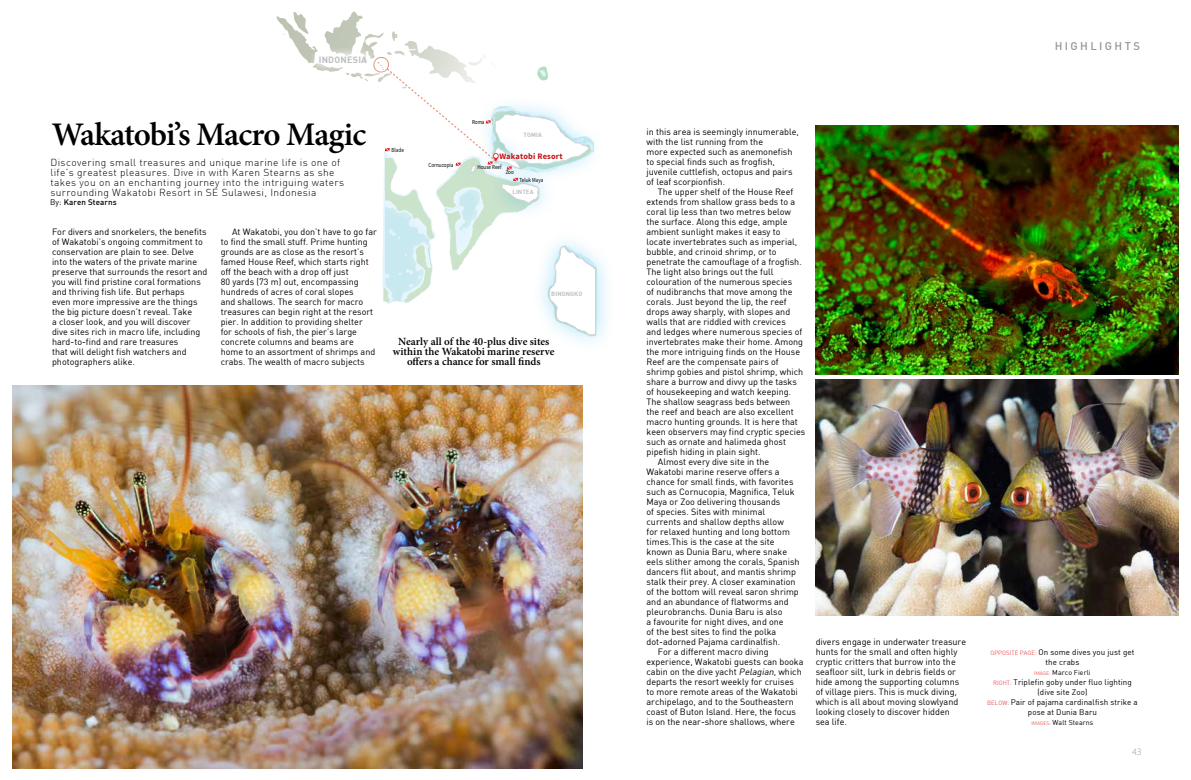
<style>
.page{position:relative;width:1191px;height:780px;background:#fff}
.page>*{position:absolute;margin:0;border:0;box-sizing:border-box;transform-origin:0 0}
.t1{font:600 33px "Minion Pro";letter-spacing:-.03em;color:#000}
.t2{font:600 11px/10px "Minion Pro";color:#000;text-align:center}
.t3{font:500 11px "DIN";letter-spacing:.21em;color:#939598}
.t4{font:300 10px/10px "DIN";letter-spacing:.035em;color:#000}
.t5{font:300 10px "Source Sans Pro";color:#939598}
.t6{font:9px/10px "DIN";color:#000}
.t7{font:700 9px "DIN";letter-spacing:.025em;color:#bcbec0}
.t8{font:700 8.4px "Source Sans Pro";letter-spacing:.02em;color:#c4161c}
.t9{font:8px/10px "DIN";letter-spacing:.01em;color:#000;text-align:center}
.t10{font:500 8px "DIN";letter-spacing:.01em;color:#000}
.t11{font:7px "DIN";letter-spacing:.01em;color:#000}
.t12{font:6.1px "Source Sans Pro";color:#000;scale:.83 1}
.t13{font:700 6px "DIN";letter-spacing:.025em;color:#bcbec0}
.s1{font-weight:400}
.s2{font-style:italic}
.s3{font-weight:300;font-size:6px;color:#e71c24}
.s4{font-weight:300;font-size:5px;color:#e71c24}
</style>
<div class="page">
<img style="left:13px;top:385px;width:569px;height:383px">
<img style="left:815px;top:125px;width:363px;height:249px">
<img style="left:815px;top:379px;width:363px;height:236px">
<div style="left:530px;top:228px;width:86px;height:126px;background:#00aeef;opacity:.35"></div>
<svg style="left:276px;top:12px;width:321px;height:324px"></svg>
<p class="t7" style="left:319px;top:54px;width:50px">INDONESIA</p>
<h1 class="t1" style="left:52px;top:111px;width:316px">Wakatobi’s Macro Magic</h1>
<p class="t4" style="left:51px;top:157px;width:295px">Discovering small treasures and unique marine life is one of life’s greatest pleasures. Dive in with Karen Stearns as she takes you on an enchanting journey into the intriguing waters surrounding Wakatobi Resort in SE Sulawesi, Indonesia</p>
<p class="t10" style="left:50px;top:196px;width:68px"><span class="s1">By:</span> Karen Stearns</p>
<p class="t6" style="left:52px;top:227px;width:157px">For divers and snorkelers, the benefits of Wakatobi’s ongoing commitment to conservation are plain to see. Delve into the waters of the private marine preserve that surrounds the resort and you will find pristine coral formations and thriving fish life. But perhaps<br>even more impressive are the things the big picture doesn’t reveal. Take<br>a closer look, and you will discover dive sites rich in macro life, including hard-to-find and rare treasures<br>that will delight fish watchers and photographers alike.</p>
<p class="t6" style="left:221px;top:227px;width:158px;text-indent:11px">At Wakatobi, you don’t have to go far to find the small stuff. Prime hunting grounds are as close as the resort’s famed House Reef, which starts right off the beach with a drop off just<br>80 yards (73 m) out, encompassing hundreds of acres of coral slopes<br>and shallows. The search for macro treasures can begin right at the resort pier. In addition to providing shelter<br>for schools of fish, the pier’s large concrete columns and beams are home to an assortment of shrimps and crabs. The wealth of macro subjects</p>
<p class="t12" style="left:391px;top:146px;width:16px">Blade</p>
<p class="t12" style="left:428px;top:161px;width:31px">Cornucopia</p>
<p class="t12" style="left:472px;top:118px;width:17px">Roma</p>
<p class="t13" style="left:523px;top:131px;width:20px">TOMIA</p>
<p class="t8" style="left:499px;top:151px;width:65px">Wakatobi Resort</p>
<p class="t12" style="left:477px;top:163px;width:31px">House Reef</p>
<p class="t12" style="left:506px;top:169px;width:11px">Zoo</p>
<p class="t12" style="left:519px;top:176px;width:30px">Teluk Maya</p>
<p class="t13" style="left:512px;top:187px;width:23px">LINTEA</p>
<p class="t13" style="left:551px;top:290px;width:32px">BINONGKO</p>
<p class="t2" style="left:393px;top:336px;width:163px">Nearly all of the 40-plus dive sites within the Wakatobi marine reserve offers a chance for small finds</p>
<p class="t3" style="left:1054px;top:39px;width:87px">HIGHLIGHTS</p>
<p class="t6" style="left:646px;top:127px;width:154px">in this area is seemingly innumerable, with the list running from the<br>more expected such as anemonefish to special finds such as frogfish, juvenile cuttlefish, octopus and pairs of leaf scorpionfish.</p>
<p class="t6" style="left:658px;top:187px;width:137px">The upper shelf of the House Reef</p>
<p class="t6" style="left:646px;top:197px;width:150px">extends from shallow grass beds to a</p>
<p class="t6" style="left:646px;top:207px;width:146px">coral lip less than two metres below</p>
<p class="t6" style="left:646px;top:217px;width:142px">the surface. Along this edge, ample</p>
<p class="t6" style="left:646px;top:227px;width:136px">ambient sunlight makes it easy to</p>
<p class="t6" style="left:646px;top:237px;width:152px">locate invertebrates such as imperial,</p>
<p class="t6" style="left:646px;top:247px;width:132px">bubble, and crinoid shrimp, or to</p>
<p class="t6" style="left:646px;top:257px;width:157px">penetrate the camouflage of a frogfish.</p>
<p class="t6" style="left:646px;top:267px;width:128px">The light also brings out the full</p>
<p class="t6" style="left:646px;top:277px;width:147px">colouration of the numerous species</p>
<p class="t6" style="left:646px;top:287px;width:147px">of nudibranchs that move among the</p>
<p class="t6" style="left:646px;top:297px;width:142px">corals. Just beyond the lip, the reef</p>
<p class="t6" style="left:646px;top:307px;width:145px">drops away sharply, with slopes and</p>
<p class="t6" style="left:646px;top:317px;width:141px">walls that are riddled with crevices</p>
<p class="t6" style="left:646px;top:327px;width:157px">and ledges where numerous species of</p>
<p class="t6" style="left:646px;top:337px;width:158px">invertebrates make their home. Among</p>
<p class="t6" style="left:646px;top:347px;width:155px">the more intriguing finds on the House</p>
<p class="t6" style="left:646px;top:357px;width:134px">Reef are the compensate pairs of</p>
<p class="t6" style="left:646px;top:367px;width:158px">shrimp gobies and pistol shrimp, which</p>
<p class="t6" style="left:646px;top:377px;width:152px">share a burrow and divvy up the tasks</p>
<p class="t6" style="left:646px;top:387px;width:146px">of housekeeping and watch keeping.</p>
<p class="t6" style="left:646px;top:397px;width:145px">The shallow seagrass beds between</p>
<p class="t6" style="left:646px;top:407px;width:149px">the reef and beach are also excellent</p>
<p class="t6" style="left:646px;top:417px;width:153px">macro hunting grounds. It is here that</p>
<p class="t6" style="left:646px;top:427px;width:160px">keen observers may find cryptic species</p>
<p class="t6" style="left:646px;top:437px;width:141px">such as ornate and halimeda ghost</p>
<p class="t6" style="left:646px;top:447px;width:115px">pipefish hiding in plain sight.</p>
<p class="t6" style="left:658px;top:457px;width:113px">Almost every dive site in the</p>
<p class="t6" style="left:646px;top:467px;width:134px">Wakatobi marine reserve offers a</p>
<p class="t6" style="left:646px;top:477px;width:148px">chance for small finds, with favorites</p>
<p class="t6" style="left:646px;top:487px;width:150px">such as Cornucopia, Magnifica, Teluk</p>
<p class="t6" style="left:646px;top:497px;width:135px">Maya or Zoo delivering thousands</p>
<p class="t6" style="left:646px;top:507px;width:120px">of species. Sites with minimal</p>
<p class="t6" style="left:646px;top:517px;width:139px">currents and shallow depths allow</p>
<p class="t6" style="left:646px;top:527px;width:145px">for relaxed hunting and long bottom</p>
<p class="t6" style="left:646px;top:537px;width:129px">times.This is the case at the site</p>
<p class="t6" style="left:646px;top:547px;width:142px">known as Dunia Baru, where snake</p>
<p class="t6" style="left:646px;top:557px;width:155px">eels slither among the corals, Spanish</p>
<p class="t6" style="left:646px;top:567px;width:151px">dancers flit about, and mantis shrimp</p>
<p class="t6" style="left:646px;top:577px;width:150px">stalk their prey. A closer examination</p>
<p class="t6" style="left:646px;top:587px;width:154px">of the bottom will reveal saron shrimp</p>
<p class="t6" style="left:646px;top:597px;width:144px">and an abundance of flatworms and</p>
<p class="t6" style="left:646px;top:607px;width:137px">pleurobranchs. Dunia Baru is also</p>
<p class="t6" style="left:646px;top:617px;width:139px">a favourite for night dives, and one</p>
<p class="t6" style="left:646px;top:627px;width:131px">of the best sites to find the polka</p>
<p class="t6" style="left:646px;top:637px;width:135px">dot-adorned Pajama cardinalfish.</p>
<p class="t6" style="left:658px;top:647px;width:112px">For a different macro diving</p>
<p class="t6" style="left:646px;top:657px;width:158px">experience, Wakatobi guests can booka</p>
<p class="t6" style="left:646px;top:667px;width:157px">cabin on the dive yacht <span class="s2">Pelagian</span>, which</p>
<p class="t6" style="left:646px;top:677px;width:149px">departs the resort weekly for cruises</p>
<p class="t6" style="left:646px;top:687px;width:153px">to more remote areas of the Wakatobi</p>
<p class="t6" style="left:646px;top:697px;width:149px">archipelago, and to the Southeastern</p>
<p class="t6" style="left:646px;top:707px;width:151px">coast of Buton Island. Here, the focus</p>
<p class="t6" style="left:646px;top:717px;width:150px">is on the near-shore shallows, where</p>
<p class="t6" style="left:815px;top:637px;width:152px">divers engage in underwater treasure hunts for the small and often highly cryptic critters that burrow into the seafloor silt, lurk in debris fields or hide among the supporting columns of village piers. This is muck diving, which is all about moving slowlyand looking closely to discover hidden<br>sea life.</p>
<p class="t9" style="left:990px;top:647px;width:145px"><span class="s3">OPPOSITE PAGE:</span> On some dives you just get the crabs</p>
<p class="t11" style="left:1034px;top:668px;width:58px"><span class="s4">IMAGE:</span> Marco Fierli</p>
<p class="t9" style="left:987px;top:677px;width:152px"><span class="s3">RIGHT:</span> Triplefin goby under fluo lighting (dive site Zoo)<br><span class="s3">BELOW:</span> Pair of pajama cardinalfish strike a pose at Dunia Baru</p>
<p class="t11" style="left:1031px;top:718px;width:63px"><span class="s4">IMAGES:</span> Walt Stearns</p>
<p class="t5" style="left:1132px;top:746px;width:11px">43</p>
</div>
